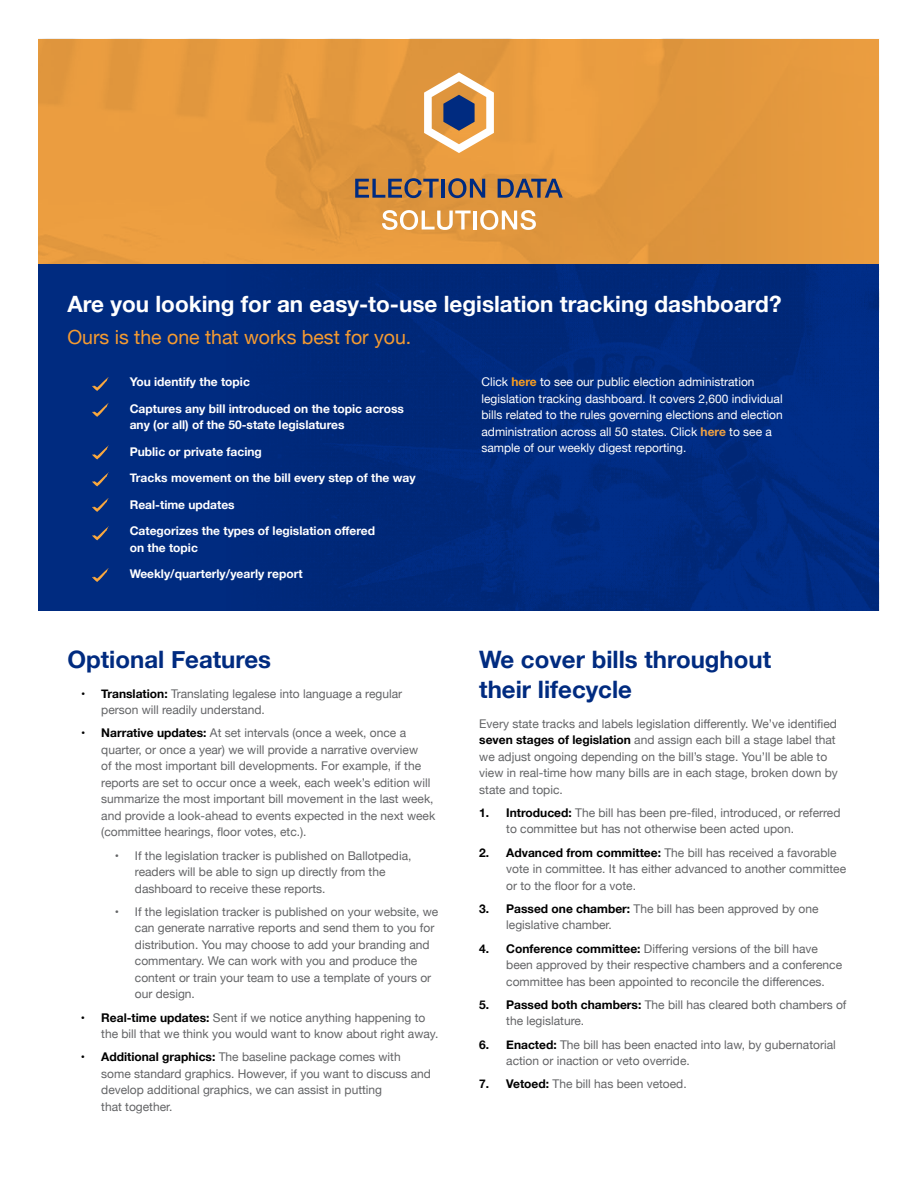
<style>
.page{position:relative;width:918px;height:1188px;background:#fff}
.page>*{position:absolute;margin:0;border:0;box-sizing:border-box;transform-origin:0 0}
.t1{font:700 24px/30px "Helvetica Neue";color:#002b80}
.t2{font:700 22.5px "Helvetica Neue";color:#fff}
.t3{font:19.5px "Helvetica Neue";color:#f69b31}
.t4{font:12px/16.5px "Helvetica Neue";color:#636466}
.t5{font:700 12px/16.5px "Helvetica Neue";color:#fff}
.t6{font:12px/16.5px "Helvetica Neue";color:#fff}
.s1{font-weight:700;color:#000}
.s2{font-weight:700;color:#f99d20}
.s3{font-weight:700;color:#f0a142}
</style>
<div class="page">
<div style="left:39px;top:264px;width:840px;height:347px;background:#002b80"></div>
<img style="left:39px;top:39px;width:840px;height:225px">
<svg style="left:355px;top:178px;width:84px;height:20px;background:#8b6d55"></svg>
<hr style="left:441px;top:179px;width:4px;height:19px;background:#002b80">
<svg style="left:448px;top:178px;width:37px;height:20px"></svg>
<svg style="left:498px;top:179px;width:65px;height:19px"></svg>
<svg style="left:382px;top:210px;width:89px;height:20px"></svg>
<hr style="left:473px;top:211px;width:4px;height:19px;background:#fff">
<svg style="left:480px;top:210px;width:56px;height:20px"></svg>
<svg style="left:424px;top:72px;width:70px;height:81px"></svg>
<svg style="left:92px;top:377px;width:17px;height:14px"></svg>
<svg style="left:92px;top:403px;width:17px;height:14px"></svg>
<svg style="left:92px;top:445px;width:17px;height:15px"></svg>
<svg style="left:92px;top:472px;width:17px;height:14px"></svg>
<svg style="left:92px;top:498px;width:17px;height:14px"></svg>
<svg style="left:92px;top:526px;width:17px;height:14px"></svg>
<svg style="left:92px;top:568px;width:17px;height:14px"></svg>
<h2 class="t2" style="left:68px;top:287px;width:716px">Are you looking for an easy-to-use legislation tracking dashboard?</h2>
<h3 class="t3" style="left:68px;top:323px;width:345px">Ours is the one that works best for you.</h3>
<p class="t5" style="left:130px;top:374px;width:122px">You identify the topic</p>
<p class="t5" style="left:130px;top:400px;width:276px">Captures any bill introduced on the topic across any (or all) of the 50-state legislatures</p>
<p class="t5" style="left:130px;top:443px;width:134px">Public or private facing</p>
<p class="t5" style="left:130px;top:470px;width:287px">Tracks movement on the bill every step of the way</p>
<p class="t5" style="left:130px;top:496px;width:107px">Real-time updates</p>
<p class="t5" style="left:130px;top:523px;width:247px">Categorizes the types of legislation offered on the topic</p>
<p class="t5" style="left:130px;top:566px;width:174px">Weekly/quarterly/yearly report</p>
<h1 class="t1" style="left:68px;top:645px;width:205px">Optional Features</h1>
<p class="t4" style="left:101px;top:686px;width:302px;text-indent:-20px"><span class="s1">• Translation:</span> Translating legalese into language a regular person will readily understand.</p>
<p class="t4" style="left:101px;top:726px;width:336px;text-indent:-20px"><span class="s1">• Narrative updates:</span> At set intervals (once a week, once a quarter, or once a year) we will provide a narrative overview<br>of the most important bill developments. For example, if the reports are set to occur once a week, each week’s edition will summarize the most important bill movement in the last week, and provide a look-ahead to events expected in the next week (committee hearings, floor votes, etc.).</p>
<p class="t4" style="left:135px;top:848px;width:278px;text-indent:-20px">• If the legislation tracker is published on Ballotpedia, readers will be able to sign up directly from the dashboard to receive these reports.</p>
<p class="t4" style="left:135px;top:904px;width:305px;text-indent:-20px">• If the legislation tracker is published on your website, we can generate narrative reports and send them to you for distribution. You may choose to add your branding and commentary. We can work with you and produce the content or train your team to use a template of yours or our design.</p>
<p class="t4" style="left:101px;top:1010px;width:339px;text-indent:-20px"><span class="s1">• Real-time updates:</span> Sent if we notice anything happening to the bill that we think you would want to know about right away.</p>
<p class="t4" style="left:101px;top:1050px;width:331px;text-indent:-20px"><span class="s1">• Additional graphics:</span> The baseline package comes with some standard graphics. However, if you want to discuss and develop additional graphics, we can assist in putting<br>that together.</p>
<p class="t6" style="left:481px;top:374px;width:303px">Click <span class="s2">here</span> to see our public election administration legislation tracking dashboard. It covers 2,600 individual bills related to the rules governing elections and election administration across all 50 states. Click <span class="s3">here</span> to see a sample of our weekly digest reporting.</p>
<h1 class="t1" style="left:479px;top:645px;width:293px">We cover bills throughout their lifecycle</h1>
<p class="t4" style="left:479px;top:716px;width:360px">Every state tracks and labels legislation differently. We’ve identified <span class="s1">seven stages of legislation</span> and assign each bill a stage label that we adjust ongoing depending on the bill’s stage. You’ll be able to view in real-time how many bills are in each stage, broken down by state and topic.</p>
<p class="t4" style="left:506px;top:805px;width:336px;text-indent:-27px"><span class="s1">1. Introduced:</span> The bill has been pre-filed, introduced, or referred to committee but has not otherwise been acted upon.</p>
<p class="t4" style="left:506px;top:845px;width:341px;text-indent:-27px"><span class="s1">2. Advanced from committee:</span> The bill has received a favorable vote in committee. It has either advanced to another committee or to the floor for a vote.</p>
<p class="t4" style="left:506px;top:901px;width:314px;text-indent:-27px"><span class="s1">3. Passed one chamber:</span> The bill has been approved by one legislative chamber.</p>
<p class="t4" style="left:506px;top:941px;width:337px;text-indent:-27px"><span class="s1">4. Conference committee:</span> Differing versions of the bill have been approved by their respective chambers and a conference committee has been appointed to reconcile the differences.</p>
<p class="t4" style="left:506px;top:997px;width:342px;text-indent:-27px"><span class="s1">5. Passed both chambers:</span> The bill has cleared both chambers of the legislature.</p>
<p class="t4" style="left:506px;top:1037px;width:331px;text-indent:-27px"><span class="s1">6. Enacted:</span> The bill has been enacted into law, by gubernatorial action or inaction or veto override.</p>
<p class="t4" style="left:479px;top:1077px;width:209px"><span class="s1">7. Vetoed:</span> The bill has been vetoed.</p>
</div>
